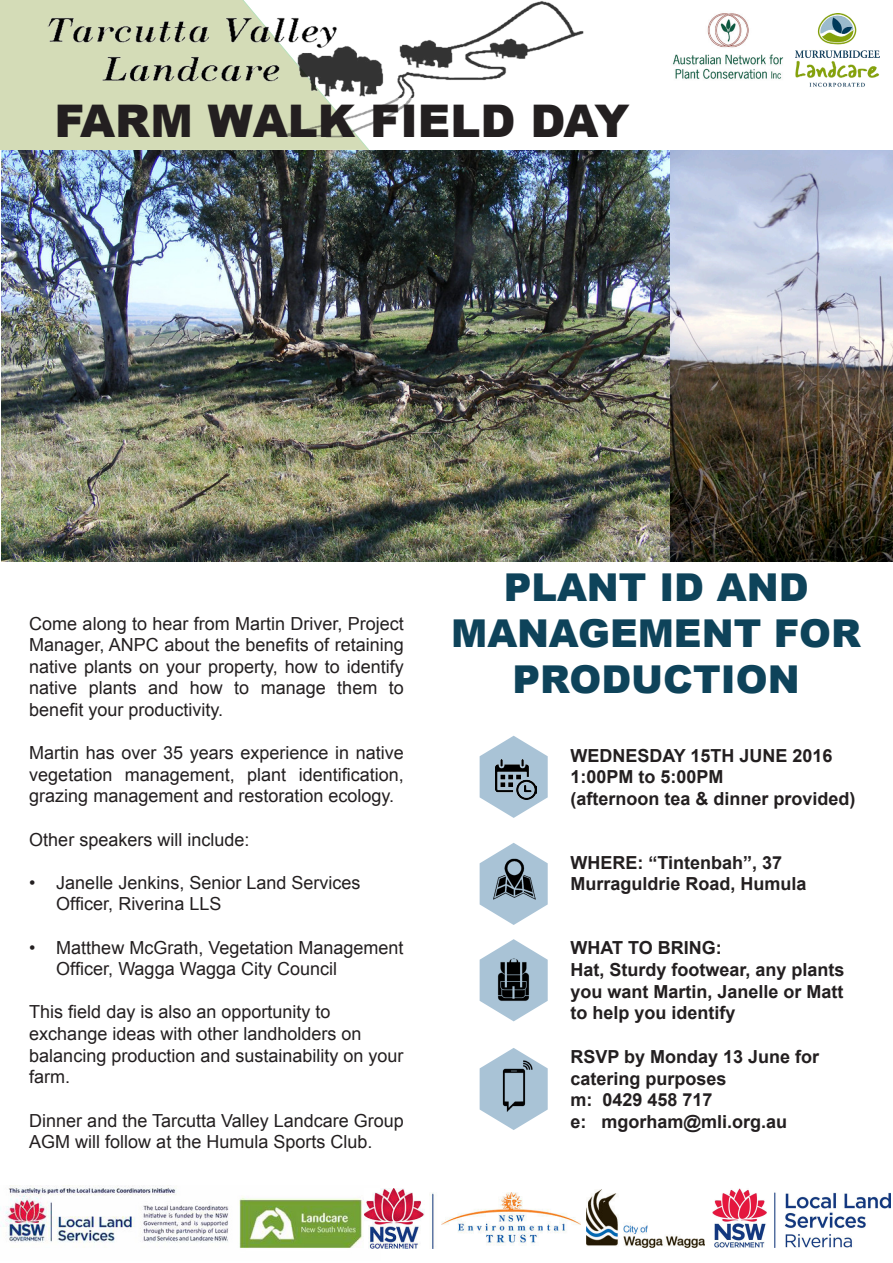
<style>
.page{position:relative;width:893px;height:1263px;background:#fff}
.page>*{position:absolute;margin:0;border:0;box-sizing:border-box;transform-origin:0 0}
.t1{font:900 45px "Arial";color:#231f20}
.t2{font:900 38.4px/46px "Arial";color:#0e435a;text-align:center}
.t3{font:18px/21.6px "Arial";color:#231f20}
.t4{font:700 18px/21.6px "Arial";color:#231f20}
</style>
<div class="page">
<img style="left:673px;top:13px;width:111px;height:66px">
<img style="left:796px;top:14px;width:83px;height:73px">
<svg style="left:0;top:0;width:370px;height:151px;background:#c9d2b2"></svg>
<svg style="left:480px;top:736px;width:68px;height:82px"></svg>
<svg style="left:480px;top:843px;width:68px;height:82px"></svg>
<svg style="left:480px;top:939px;width:68px;height:82px"></svg>
<svg style="left:480px;top:1048px;width:68px;height:82px"></svg>
<img style="left:496px;top:759px;width:40px;height:41px">
<img style="left:491px;top:957px;width:45px;height:45px">
<img style="left:484px;top:853px;width:61px;height:54px">
<img style="left:490px;top:1058px;width:48px;height:56px">
<img style="left:2px;top:151px;width:669px;height:410px">
<img style="left:671px;top:151px;width:222px;height:410px">
<img style="left:15px;top:0;width:569px;height:146px">
<img style="left:0;top:1185px;width:380px;height:64px">
<img style="left:712px;top:1188px;width:178px;height:60px">
<img style="left:586px;top:1189px;width:118px;height:58px">
<img style="left:364px;top:1188px;width:216px;height:60px">
<p class="t1" style="left:55px;top:88px;width:577px">FARM WALK FIELD DAY</p>
<p class="t3" style="left:29px;top:613px;width:376px;text-align:justify">Come along to hear from Martin Driver, Project Manager, ANPC about the benefits of retaining native plants on your property, how to identify native plants and how to manage them to benefit your productivity.</p>
<p class="t3" style="left:29px;top:742px;width:376px;text-align:justify">Martin has over 35 years experience in native vegetation management, plant identification, grazing management and restoration ecology.</p>
<p class="t3" style="left:29px;top:829px;width:222px">Other speakers will include:</p>
<p class="t3" style="left:56px;top:872px;width:306px;text-indent:-27px">• Janelle Jenkins, Senior Land Services<br>Officer, Riverina LLS</p>
<p class="t3" style="left:56px;top:937px;width:349px;text-indent:-27px">• Matthew McGrath, Vegetation Management<br>Officer, Wagga Wagga City Council</p>
<p class="t3" style="left:29px;top:1001px;width:376px">This field day is also an opportunity to exchange ideas with other landholders on balancing production and sustainability on your farm.</p>
<p class="t3" style="left:29px;top:1109px;width:376px">Dinner and the Tarcutta Valley Landcare Group<br>AGM will follow at the Humula Sports Club.</p>
<p class="t2" style="left:451px;top:563px;width:411px">PLANT ID AND<br>MANAGEMENT FOR<br>PRODUCTION</p>
<p class="t4" style="left:570px;top:745px;width:264px">WEDNESDAY 15TH JUNE 2016</p>
<p class="t4" style="left:570px;top:767px;width:155px">1:00PM to 5:00PM</p>
<p class="t4" style="left:570px;top:788px;width:287px">(afternoon tea &amp; dinner provided)</p>
<p class="t4" style="left:570px;top:852px;width:238px">WHERE: “Tintenbah”, 37<br>Murraguldrie Road, Humula</p>
<p class="t4" style="left:570px;top:938px;width:153px">WHAT TO BRING:</p>
<p class="t4" style="left:570px;top:959px;width:276px;text-align:justify">Hat, Sturdy footwear, any plants you want Martin, Janelle or Matt to help you identify</p>
<p class="t4" style="left:570px;top:1046px;width:250px">RSVP by Monday 13 June for catering purposes</p>
<p class="t4" style="left:570px;top:1090px;width:144px">m: 0429 458 717</p>
<p class="t4" style="left:570px;top:1111px;width:218px">e: mgorham@mli.org.au</p>
</div>
